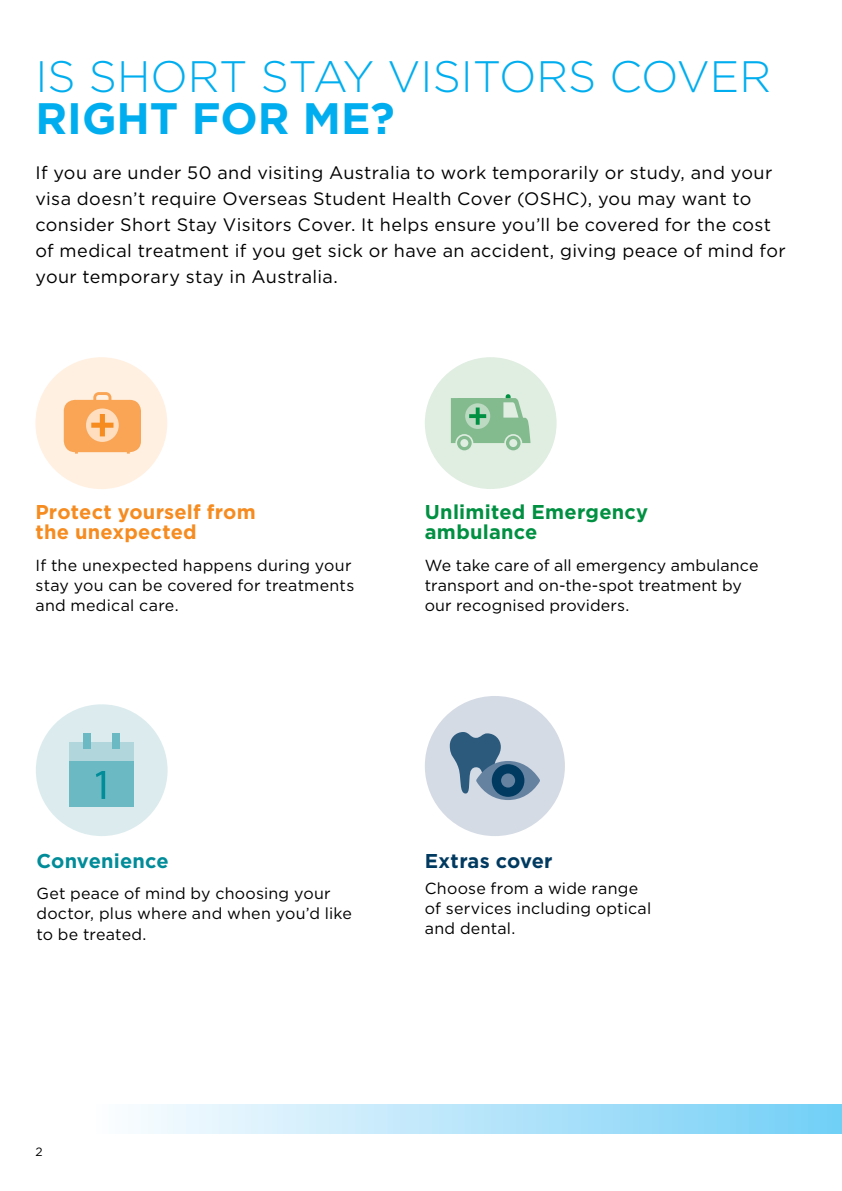
<style>
.page{position:relative;width:842px;height:1191px;background:#fff}
.page>*{position:absolute;margin:0;border:0;box-sizing:border-box;transform-origin:0 0}
.t1{font:300 44px "Gotham";color:#00aeef}
.t2{font:700 44px "Gotham";color:#00aeef}
.t3{font:700 20px/20px "Gotham";letter-spacing:.01em;color:#f68b1f}
.t4{font:700 20px/20px "Gotham";letter-spacing:.01em;color:#009042}
.t5{font:700 20px "Gotham";letter-spacing:.01em;color:#008c99}
.t6{font:700 20px "Gotham";letter-spacing:.01em;color:#003a60}
.t7{font:18px/26px "Gotham";letter-spacing:.02em;color:#000}
.t8{font:16px/20px "Gotham";letter-spacing:.01em;color:#000}
.t9{font:12px "Gotham";color:#000}
</style>
<div class="page">
<div style="left:0;top:1104px;width:842px;height:29px;background:linear-gradient(to right,#fff,#74cff6)"></div>
<div style="left:35px;top:357px;width:132px;height:132px;background:#fff0e1;border-radius:50%"></div>
<svg style="left:64px;top:392px;width:77px;height:61px;background:#fab675"></svg>
<div style="left:36px;top:704px;width:132px;height:132px;background:#dcecee;border-radius:50%"></div>
<div style="left:69px;top:742px;width:65px;height:65px;background:#6bb9c3"></div>
<div style="left:69px;top:742px;width:65px;height:18px;background:#b1d7dd"></div>
<div style="left:83px;top:733px;width:8px;height:15px;background:#6bb9c3"></div>
<div style="left:113px;top:733px;width:7px;height:15px;background:#6bb9c3"></div>
<svg style="left:96px;top:771px;width:9px;height:28px"></svg>
<div style="left:425px;top:357px;width:132px;height:132px;background:#e0ede1;border-radius:50%"></div>
<svg style="left:451px;top:394px;width:79px;height:57px"></svg>
<div style="left:425px;top:696px;width:140px;height:140px;background:#d5dbe5;border-radius:50%"></div>
<svg style="left:450px;top:732px;width:90px;height:68px"></svg>
<div style="left:492px;top:764px;width:32px;height:33px;background:#003a60;border-radius:50%"></div>
<div style="left:501px;top:773px;width:14px;height:14px;background:#6582a1;border-radius:50%"></div>
<h1 class="t1" style="left:35px;top:49px;width:737px">IS SHORT STAY VISITORS COVER</h1>
<h1 class="t2" style="left:35px;top:89px;width:361px">RIGHT FOR ME?</h1>
<p class="t7" style="left:35px;top:159px;width:752px">If you are under 50 and visiting Australia to work temporarily or study, and your visa doesn’t require Overseas Student Health Cover (OSHC), you may want to consider Short Stay Visitors Cover. It helps ensure you’ll be covered for the cost of medical treatment if you get sick or have an accident, giving peace of mind for your temporary stay in Australia.</p>
<p class="t3" style="left:35px;top:502px;width:222px">Protect yourself from the unexpected</p>
<p class="t8" style="left:35px;top:554px;width:320px">If the unexpected happens during your stay you can be covered for treatments and medical care.</p>
<p class="t4" style="left:425px;top:502px;width:225px">Unlimited Emergency ambulance</p>
<p class="t8" style="left:425px;top:554px;width:335px">We take care of all emergency ambulance transport and on‑the‑spot treatment by our recognised providers.</p>
<p class="t5" style="left:36px;top:847px;width:134px">Convenience</p>
<p class="t8" style="left:36px;top:883px;width:317px">Get peace of mind by choosing your doctor, plus where and when you’d like to be treated.</p>
<p class="t6" style="left:425px;top:847px;width:129px">Extras cover</p>
<p class="t8" style="left:425px;top:877px;width:228px">Choose from a wide range of services including optical and dental.</p>
<p class="t9" style="left:35px;top:1143px;width:9px">2</p>
</div>
